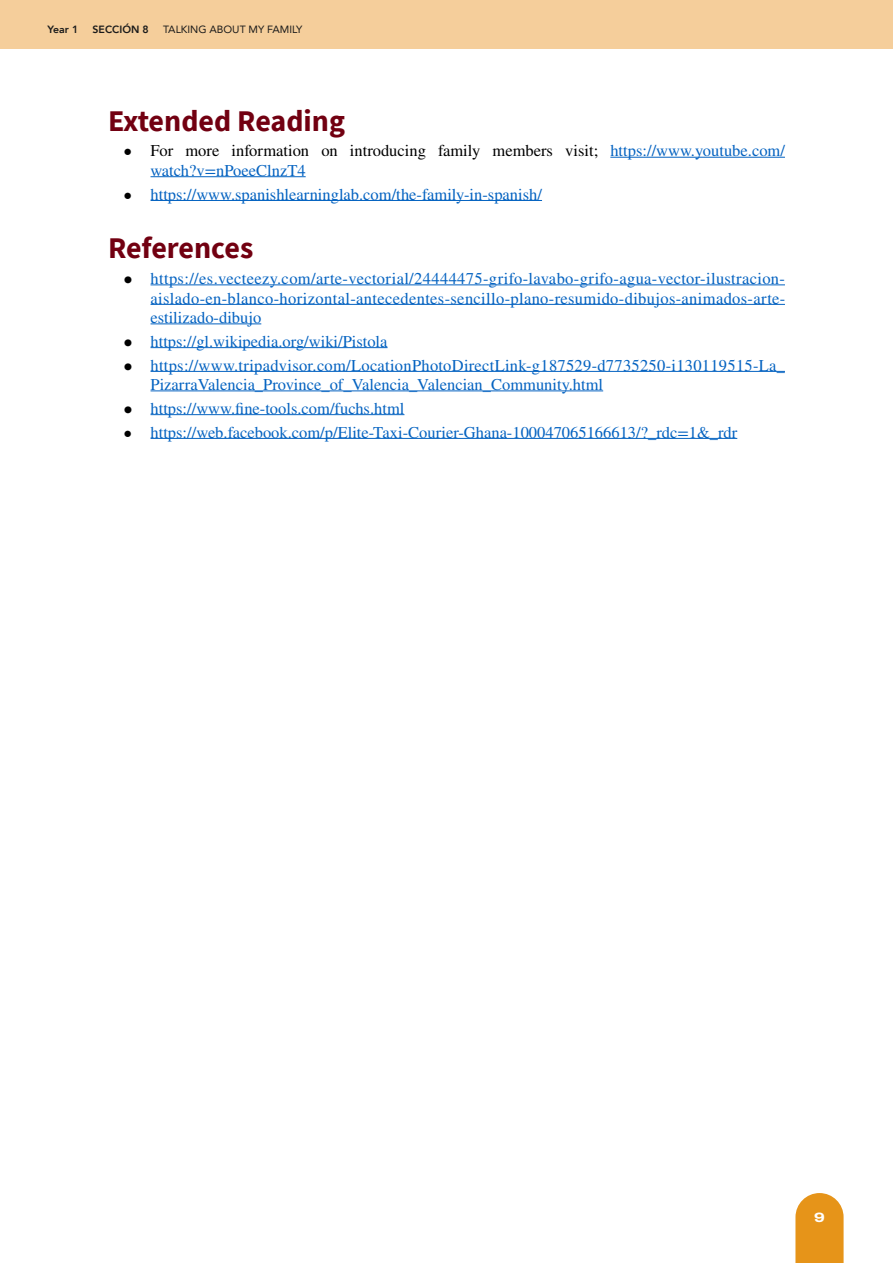
<style>
.page{position:relative;width:893px;height:1263px;background:#fff}
.page>*{position:absolute;margin:0;border:0;box-sizing:border-box;transform-origin:0 0}
.t1{font:700 30px "Source Sans Pro";color:#720011}
.t2{font:16.5px/19.5px "STIX General";color:#0563c1;text-align:justify}
.t3{font:16.5px/19.5px "STIX General";color:#000}
.t4{font:800 13.5px "Archivo Expanded";color:#fff}
.t5{font:10.5px "Avenir";color:#1a1a1a}
.t6{font:800 10.5px "Avenir";color:#1a1a1a}
.s1{color:#0563c1}
.s2{color:#000}
.s3{font-weight:700;color:#000}
</style>
<div class="page">
<div style="left:0;top:0;width:893px;height:49px;background:#f5ce9b"></div>
<svg style="left:795px;top:1193px;width:49px;height:70px;background:#e89d2e"></svg>
<hr style="left:610px;top:157px;width:175px;height:1px;background:#0563c1">
<hr style="left:151px;top:176px;width:155px;height:1px;background:#0563c1">
<hr style="left:151px;top:200px;width:391px;height:1px;background:#0563c1">
<hr style="left:151px;top:284px;width:634px;height:1px;background:#0563c1">
<hr style="left:151px;top:304px;width:634px;height:1px;background:#0563c1">
<hr style="left:151px;top:323px;width:110px;height:1px;background:#0563c1">
<hr style="left:151px;top:347px;width:237px;height:1px;background:#0563c1">
<hr style="left:151px;top:371px;width:634px;height:1px;background:#0563c1">
<hr style="left:151px;top:390px;width:452px;height:1px;background:#0563c1">
<hr style="left:151px;top:414px;width:253px;height:1px;background:#0563c1">
<hr style="left:151px;top:438px;width:586px;height:1px;background:#0563c1">
<p class="t6" style="left:48px;top:21px;width:32px">Year 1</p>
<p class="t6" style="left:93px;top:21px;width:58px">SECCIÓN 8</p>
<p class="t5" style="left:163px;top:21px;width:141px">TALKING ABOUT MY FAMILY</p>
<h1 class="t1" style="left:108px;top:100px;width:238px">Extended Reading</h1>
<p class="t3" style="left:151px;top:142px;width:636px;text-indent:-27px">• For more information on introducing family members visit; <span class="s1">https://www.youtube.com/ watch?v=nPoeeClnzT4</span></p>
<p class="t2" style="left:124px;top:185px;width:420px"><span class="s2">•</span> https://www.spanishlearninglab.com/the-family-in-spanish/</p>
<h1 class="t1" style="left:108px;top:228px;width:147px">References</h1>
<p class="t2" style="left:151px;top:269px;width:636px;text-indent:-27px"><span class="s3">•</span> https://es.vecteezy.com/arte-vectorial/24444475-grifo-lavabo-grifo-agua-vector-ilustracion&shy;aislado-en-blanco-horizontal-antecedentes-sencillo-plano-resumido-dibujos-animados-arte&shy;estilizado-dibujo</p>
<p class="t2" style="left:124px;top:332px;width:265px"><span class="s3">•</span> https://gl.wikipedia.org/wiki/Pistola</p>
<p class="t2" style="left:151px;top:356px;width:636px;text-indent:-27px"><span class="s3">•</span> https://www.tripadvisor.com/LocationPhotoDirectLink-g187529-d7735250-i130119515-La_<br>PizarraValencia_Province_of_Valencia_Valencian_Community.html</p>
<p class="t2" style="left:124px;top:399px;width:282px"><span class="s3">•</span> https://www.fine-tools.com/fuchs.html</p>
<p class="t2" style="left:124px;top:423px;width:615px"><span class="s2">•</span> https://web.facebook.com/p/Elite-Taxi-Courier-Ghana-100047065166613/?_rdc=1&amp;_rdr</p>
<p class="t4" style="left:814px;top:1207px;width:12px">9</p>
</div>
